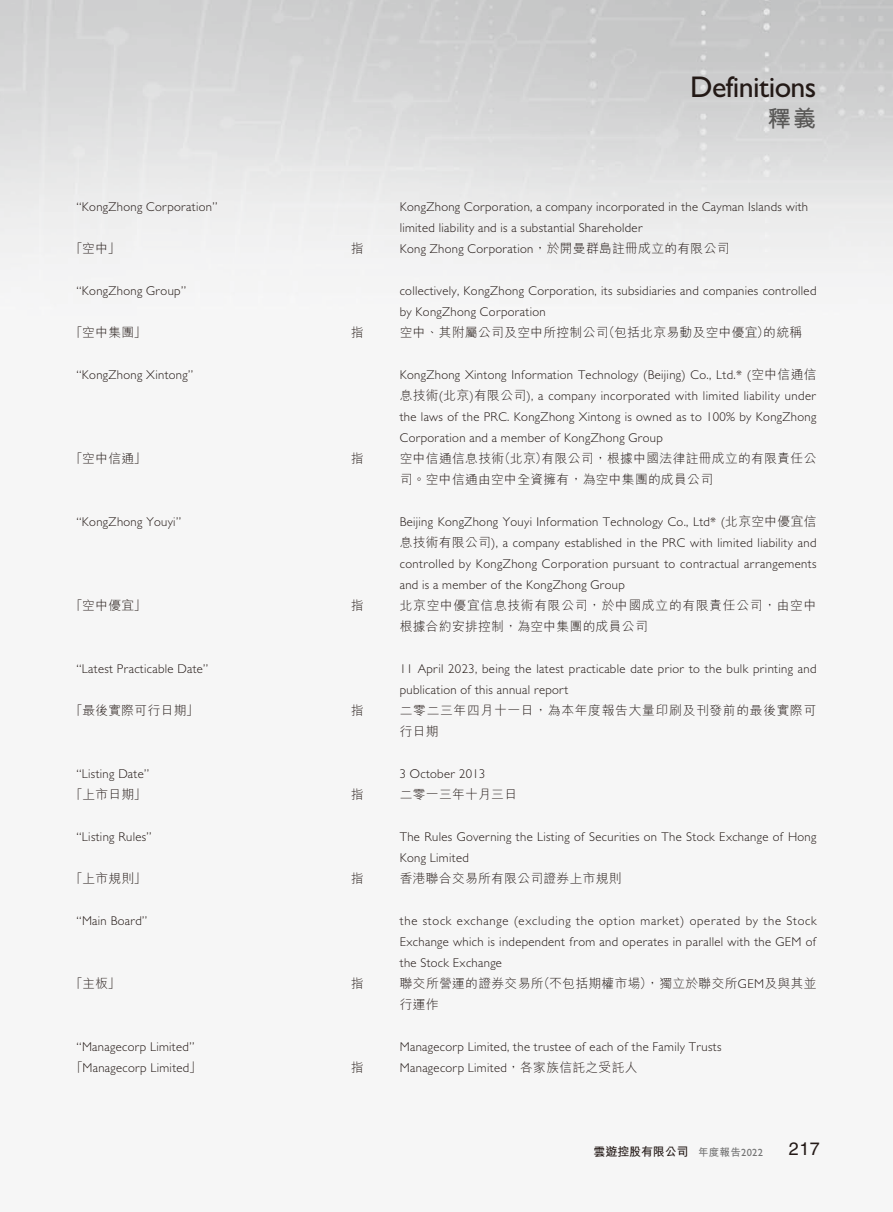
<style>
.page{position:relative;width:893px;height:1212px;background:#fff}
.page>*{position:absolute;margin:0;border:0;box-sizing:border-box;transform-origin:0 0}
.t1{font:500 30px "Gill Sans";letter-spacing:-.02em;color:#231916}
.t2{font:700 23.25px "M Hei HK";color:#595857}
.t3{font:18px "Helvetica LT Std";color:#231916}
.t4{font:300 12.75px/21px "Gill Sans";letter-spacing:.025em;color:#231916}
.t5{font:300 12.75px/21px "M Hei HK";letter-spacing:.025em;color:#231916}
.t6{font:300 12.75px/21px "M Hei HK";letter-spacing:.055em;color:#231916}
.t7{font:700 12px "M Hei HK";letter-spacing:-.01em;color:#231916}
.s1{font-family:"M Hei HK"}
.s2{font-family:"Gill Sans"}
.s3{font-size:10.5px;color:#727272}
.s4{font-family:"Gill Sans";font-weight:500;font-size:10.5px;color:#727272}
</style>
<div class="page">
<h1 class="t1" style="left:690px;top:69px;width:128px">Definitions</h1>
<h2 class="t2" style="left:768px;top:102px;width:50px">釋義</h2>
<p class="t4" style="left:77px;top:196px;width:142px">“KongZhong Corporation”</p>
<p class="t4" style="left:400px;top:196px;width:410px">KongZhong Corporation, a company incorporated in the Cayman Islands with limited liability and is a substantial Shareholder</p>
<p class="t5" style="left:70px;top:237px;width:51px">「空中」</p>
<p class="t5" style="left:351px;top:237px;width:14px">指</p>
<p class="t4" style="left:400px;top:238px;width:331px">Kong Zhong Corporation<span class="s1">，於開曼群島註冊成立的有限公司</span></p>
<p class="t4" style="left:77px;top:280px;width:111px">“KongZhong Group”</p>
<p class="t4" style="left:400px;top:280px;width:418px">collectively, KongZhong Corporation, its subsidiaries and companies controlled by KongZhong Corporation</p>
<p class="t5" style="left:70px;top:321px;width:78px">「空中集團」</p>
<p class="t5" style="left:351px;top:321px;width:14px">指</p>
<p class="t5" style="left:400px;top:321px;width:404px">空中、其附屬公司及空中所控制公司（包括北京易動及空中優宜）的統稱</p>
<p class="t4" style="left:77px;top:364px;width:118px">“KongZhong Xintong”</p>
<p class="t4" style="left:400px;top:364px;width:418px;text-align:justify">KongZhong Xintong Information Technology (Beijing) Co., Ltd.* (<span class="s1">空中信通信息技術</span>(<span class="s1">北京</span>)<span class="s1">有限公司</span>), a company incorporated with limited liability under the laws of the PRC. KongZhong Xintong is owned as to 100% by KongZhong Corporation and a member of KongZhong Group</p>
<p class="t5" style="left:70px;top:447px;width:78px">「空中信通」</p>
<p class="t5" style="left:351px;top:447px;width:14px">指</p>
<p class="t5" style="left:400px;top:447px;width:418px">空中信通信息技術（北京）有限公司，根據中國法律註冊成立的有限責任公司。空中信通由空中全資擁有，為空中集團的成員公司</p>
<p class="t4" style="left:77px;top:511px;width:106px">“KongZhong Youyi”</p>
<p class="t4" style="left:400px;top:511px;width:418px;text-align:justify">Beijing KongZhong Youyi Information Technology Co., Ltd* (<span class="s1">北京空中優宜信息技術有限公司</span>), a company established in the PRC with limited liability and controlled by KongZhong Corporation pursuant to contractual arrangements and is a member of the KongZhong Group</p>
<p class="t5" style="left:70px;top:594px;width:78px">「空中優宜」</p>
<p class="t5" style="left:351px;top:594px;width:14px">指</p>
<p class="t6" style="left:400px;top:594px;width:418px">北京空中優宜信息技術有限公司，於中國成立的有限責任公司，由空中根據合約安排控制，為空中集團的成員公司</p>
<p class="t4" style="left:77px;top:658px;width:133px">“Latest Practicable Date”</p>
<p class="t4" style="left:400px;top:658px;width:418px">11 April 2023, being the latest practicable date prior to the bulk printing and publication of this annual report</p>
<p class="t5" style="left:70px;top:699px;width:130px">「最後實際可行日期」</p>
<p class="t5" style="left:351px;top:699px;width:14px">指</p>
<p class="t6" style="left:400px;top:699px;width:418px">二零二三年四月十一日，為本年度報告大量印刷及刊發前的最後實際可行日期</p>
<p class="t4" style="left:77px;top:763px;width:74px">“Listing Date”</p>
<p class="t4" style="left:400px;top:763px;width:87px">3 October 2013</p>
<p class="t5" style="left:70px;top:783px;width:78px">「上市日期」</p>
<p class="t5" style="left:351px;top:783px;width:14px">指</p>
<p class="t5" style="left:400px;top:783px;width:119px">二零一三年十月三日</p>
<p class="t4" style="left:77px;top:826px;width:77px">“Listing Rules”</p>
<p class="t4" style="left:400px;top:826px;width:418px">The Rules Governing the Listing of Securities on The Stock Exchange of Hong<br>Kong Limited</p>
<p class="t5" style="left:70px;top:867px;width:78px">「上市規則」</p>
<p class="t5" style="left:351px;top:867px;width:14px">指</p>
<p class="t5" style="left:400px;top:867px;width:223px">香港聯合交易所有限公司證券上市規則</p>
<p class="t4" style="left:77px;top:910px;width:72px">“Main Board”</p>
<p class="t4" style="left:400px;top:910px;width:418px;text-align:justify">the stock exchange (excluding the option market) operated by the Stock Exchange which is independent from and operates in parallel with the GEM of the Stock Exchange</p>
<p class="t5" style="left:70px;top:972px;width:51px">「主板」</p>
<p class="t5" style="left:351px;top:972px;width:14px">指</p>
<p class="t5" style="left:400px;top:972px;width:418px">聯交所營運的證券交易所（不包括期權市場），獨立於聯交所<span class="s2">GEM</span>及與其並行運作</p>
<p class="t4" style="left:77px;top:1036px;width:119px">“Managecorp Limited”</p>
<p class="t4" style="left:400px;top:1036px;width:323px">Managecorp Limited, the trustee of each of the Family Trusts</p>
<p class="t4" style="left:70px;top:1057px;width:133px"><span class="s1">「</span>Managecorp Limited<span class="s1">」</span></p>
<p class="t5" style="left:351px;top:1056px;width:14px">指</p>
<p class="t4" style="left:400px;top:1057px;width:239px">Managecorp Limited<span class="s1">，各家族信託之受託人</span></p>
<p class="t7" style="left:594px;top:1143px;width:171px">雲遊控股有限公司 <span class="s3">年度報告</span><span class="s4">2022</span></p>
<h3 class="t3" style="left:789px;top:1138px;width:33px">217</h3>
</div>
